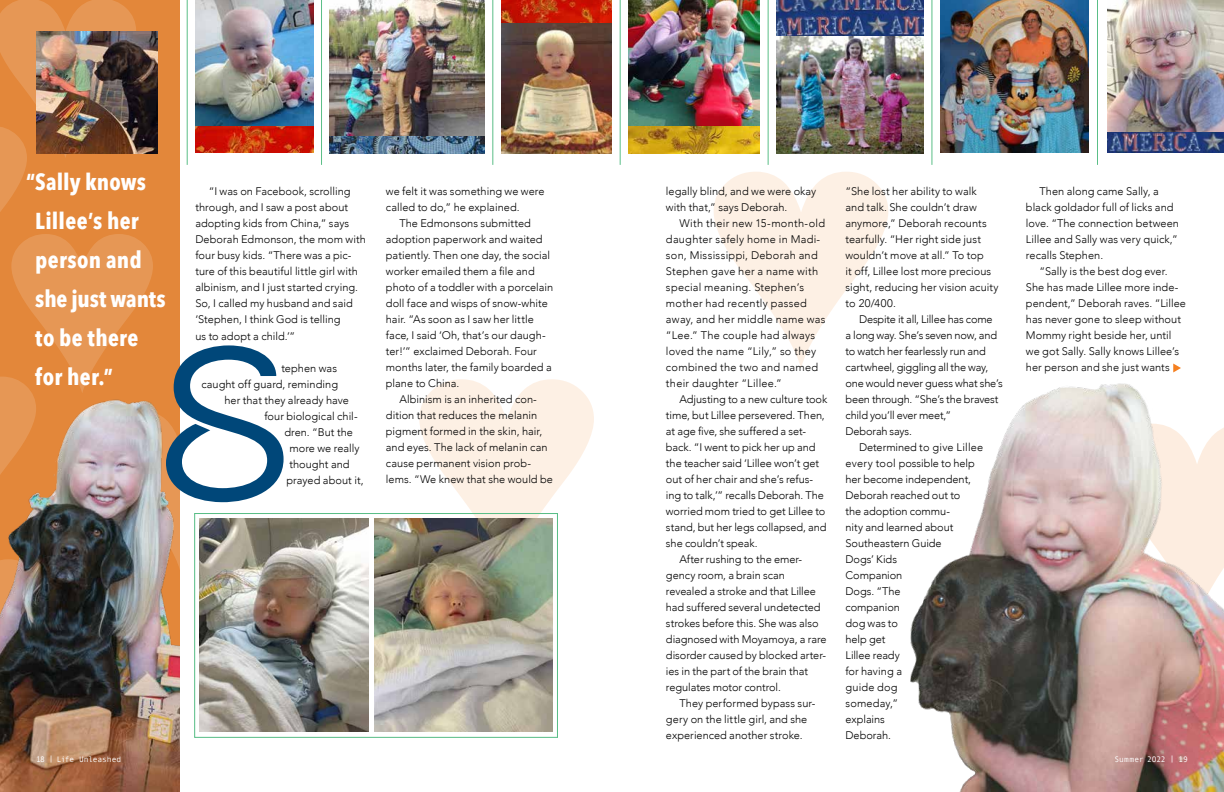
<style>
.page{position:relative;width:1224px;height:792px;background:#fff}
.page>*{position:absolute;margin:0;border:0;box-sizing:border-box;transform-origin:0 0}
.t1{font:700 23px/39px "Avenir Next Condensed";letter-spacing:.015em;color:#fff}
.t2{font:300 11px/16px "Avenir";color:#000}
.t3{font:300 11px/16px "Avenir";letter-spacing:.025em;color:#000}
.t4{font:8px "Andale Mono";letter-spacing:-.02em;color:#fff}
</style>
<div class="page">
<svg style="left:714px;top:172px;width:174px;height:195px"></svg>
<svg style="left:419px;top:379px;width:175px;height:197px"></svg>
<img style="left:910px;top:383px;width:314px;height:409px">
<hr style="left:1097px;top:0;width:1px;height:165px;background:#5abe87">
<hr style="left:931px;top:0;width:1px;height:165px;background:#5abe87">
<hr style="left:768px;top:0;width:1px;height:165px;background:#5abe87">
<hr style="left:620px;top:0;width:1px;height:165px;background:#5abe87">
<hr style="left:492px;top:0;width:1px;height:165px;background:#5abe87">
<hr style="left:321px;top:0;width:1px;height:165px;background:#5abe87">
<img style="left:501px;top:0;width:111px;height:153px">
<img style="left:940px;top:0;width:149px;height:153px">
<img style="left:0;top:719px;width:180px;height:73px">
<div style="left:194px;top:513px;width:364px;height:225px;border:1px solid #5abe87"></div>
<img style="left:200px;top:519px;width:169px;height:212px">
<img style="left:284px;top:0;width:29px;height:126px">
<img style="left:284px;top:126px;width:29px;height:27px">
<img style="left:0;top:0;width:284px;height:719px">
<img style="left:330px;top:136px;width:155px;height:17px">
<img style="left:330px;top:0;width:155px;height:136px">
<img style="left:628px;top:126px;width:132px;height:27px">
<img style="left:628px;top:0;width:132px;height:126px">
<img style="left:776px;top:0;width:148px;height:153px">
<img style="left:1107px;top:131px;width:117px;height:22px">
<img style="left:1107px;top:0;width:117px;height:131px">
<svg style="left:1173px;top:364px;width:8px;height:8px"></svg>
<img style="left:375px;top:519px;width:177px;height:212px">
<p class="t1" style="left:35px;top:162px;width:132px;text-indent:-9px">“Sally knows<br>Lillee’s her person and she just wants to be there</p>
<p class="t1" style="left:35px;top:357px;width:79px">for her.”</p>
<p class="t2" style="left:195px;top:184px;width:172px;text-indent:13px">“I was on Facebook, scrolling through, and I saw a post about adopting kids from China,” says<br>Deborah Edmonson, the mom with four busy kids. “There was a pic&shy;ture of this beautiful little girl with albinism, and I just started crying.<br>So, I called my husband and said ‘Stephen, I think God is telling</p>
<p class="t2" style="left:195px;top:329px;width:101px">us to adopt a child.’”</p>
<p class="t2" style="left:281px;top:361px;width:57px">tephen was</p>
<p class="t2" style="left:201px;top:377px;width:138px">caught off guard, reminding</p>
<p class="t2" style="left:224px;top:393px;width:126px">her that they already have</p>
<p class="t2" style="left:264px;top:409px;width:95px">four biological chil-</p>
<p class="t2" style="left:284px;top:425px;width:70px">dren. “But the</p>
<p class="t2" style="left:289px;top:441px;width:72px">more we really</p>
<p class="t2" style="left:289px;top:457px;width:62px">thought and</p>
<p class="t2" style="left:286px;top:473px;width:79px">prayed about it,</p>
<p class="t2" style="left:386px;top:184px;width:160px">we felt it was something we were called to do,” he explained.</p>
<p class="t2" style="left:386px;top:216px;width:169px;text-indent:13px">The Edmonsons submitted adoption paperwork and waited patiently. Then one day, the social worker emailed them a file and photo of a toddler with a porcelain doll face and wisps of snow-white hair. “As soon as I saw her little face, I said ‘Oh, that’s our daugh&shy;ter!’” exclaimed Deborah. Four months later, the family boarded a plane to China.</p>
<p class="t2" style="left:386px;top:392px;width:169px;text-indent:14px">Albinism is an inherited con&shy;dition that reduces the melanin pigment formed in the skin, hair, and eyes. The lack of melanin can cause permanent vision prob&shy;lems. “We knew that she would be</p>
<p class="t4" style="left:36px;top:754px;width:87px">18 | Life Unleashed</p>
<p class="t2" style="left:666px;top:184px;width:152px">legally blind, and we were okay with that,” says Deborah.</p>
<p class="t3" style="left:666px;top:216px;width:161px;text-indent:13px">With their new 15-month-old daughter safely home in Madi&shy;son, Mississippi, Deborah and<br>Stephen gave her a name with special meaning. Stephen’s mother had recently passed away, and her middle name was “Lee.” The couple had always loved the name “Lily,” so they combined the two and named their daughter “Lillee.”</p>
<p class="t2" style="left:666px;top:392px;width:163px;text-indent:13px">Adjusting to a new culture took time, but Lillee persevered. Then, at age five, she suffered a set&shy;back. “I went to pick her up and the teacher said ‘Lillee won’t get out of her chair and she’s refus&shy;ing to talk,’” recalls Deborah. The worried mom tried to get Lillee to stand, but her legs collapsed, and she couldn’t speak.</p>
<p class="t2" style="left:666px;top:552px;width:162px;text-indent:14px">After rushing to the emer&shy;gency room, a brain scan revealed a stroke and that Lillee had suffered several undetected strokes before this. She was also diagnosed with Moyamoya, a rare disorder caused by blocked arter&shy;ies in the part of the brain that regulates motor control.</p>
<p class="t2" style="left:666px;top:696px;width:151px;text-indent:13px">They performed bypass sur&shy;gery on the little girl, and she experienced another stroke.</p>
<p class="t2" style="left:846px;top:184px;width:155px">“She lost her ability to walk<br>and talk. She couldn’t draw anymore,” Deborah recounts tearfully. “Her right side just wouldn’t move at all.” To top<br>it off, Lillee lost more precious sight, reducing her vision acuity to 20/400.</p>
<p class="t2" style="left:846px;top:312px;width:159px;text-indent:13px">Despite it all, Lillee has come<br>a long way. She’s seven now, and to watch her fearlessly run and cartwheel, giggling all the way, one would never guess what she’s been through. “She’s the bravest child you’ll ever meet,”<br>Deborah says.</p>
<p class="t2" style="left:846px;top:440px;width:139px;text-indent:13px">Determined to give Lillee every tool possible to help her become independent,<br>Deborah reached out to<br>the adoption commu-<br>nity and learned about<br>Southeastern Guide<br>Dogs’ Kids<br>Companion<br>Dogs. “The<br>companion<br>dog was to<br>help get<br>Lillee ready<br>for having a<br>guide dog<br>someday,”<br>explains<br>Deborah.</p>
<p class="t2" style="left:1026px;top:184px;width:155px;text-indent:13px">Then along came Sally, a black goldador full of licks and love. “The connection between<br>Lillee and Sally was very quick,” recalls Stephen.</p>
<p class="t2" style="left:1026px;top:264px;width:162px;text-indent:13px">“Sally is the best dog ever.<br>She has made Lillee more inde&shy;pendent,” Deborah raves. “Lillee has never gone to sleep without<br>Mommy right beside her, until we got Sally. Sally knows Lillee’s her person and she just wants</p>
<p class="t4" style="left:1115px;top:754px;width:75px">Summer 2O22 | 19</p>
</div>
